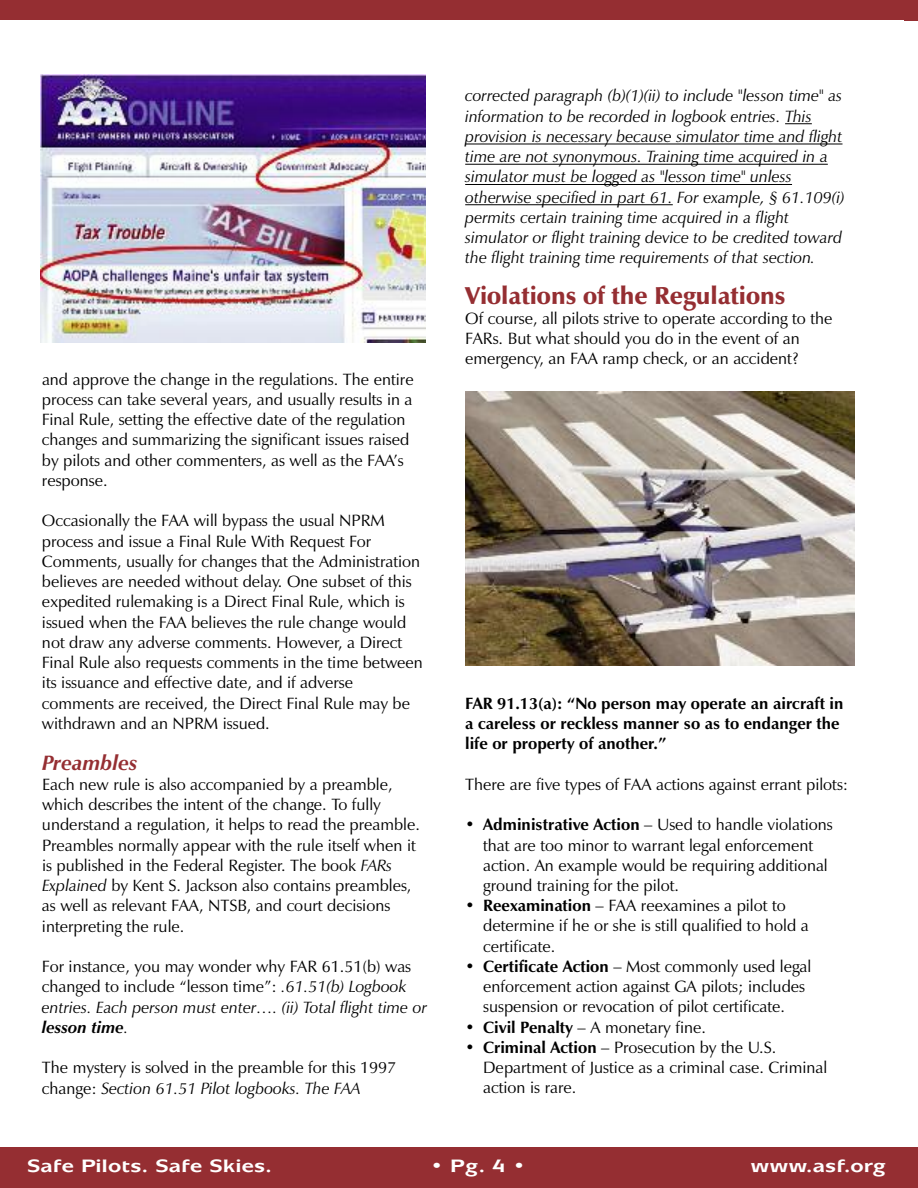
<style>
.page{position:relative;width:918px;height:1188px;background:#fff}
.page>*{position:absolute;margin:0;border:0;box-sizing:border-box;transform-origin:0 0}
.t1{font:900 24.75px "Zapf Humanist 601 BT";color:#952e32}
.t2{font:italic 700 21px "Zapf Humanist 601 BT";color:#952e32}
.t3{font:700 18px "Mixage IT Cby BT";color:#fff;scale:1.2 1}
.t4{font:16.5px/20.2px "Zapf Humanist 601 BT";color:#000}
.t5{font:italic 16.5px/20.2px "Zapf Humanist 601 BT";color:#000}
.t6{font:700 16.5px/20.2px "Zapf Humanist 601 BT";color:#000}
.s1{font-style:italic}
.s2{font-weight:700;font-style:italic}
.s3{font-weight:700}
</style>
<div class="page">
<img style="left:40px;top:74px;width:386px;height:269px">
<div style="left:0;top:1148px;width:918px;height:40px;background:#952e32"></div>
<div style="left:0;top:0;width:918px;height:20px;background:#952e32"></div>
<svg style="left:785px;top:123px;width:27px;height:1px"></svg>
<hr style="left:465px;top:144px;width:378px;height:1px;background:#000">
<hr style="left:465px;top:164px;width:363px;height:1px;background:#000">
<hr style="left:465px;top:184px;width:327px;height:1px;background:#000">
<hr style="left:465px;top:204px;width:208px;height:1px;background:#000">
<img style="left:465px;top:392px;width:389px;height:274px">
<p class="t4" style="left:42px;top:371px;width:373px">and approve the change in the regulations. The entire process can take several years, and usually results in a Final Rule, setting the effective date of the regulation changes and summarizing the significant issues raised by pilots and other commenters, as well as the FAA’s response.</p>
<p class="t4" style="left:42px;top:512px;width:383px">Occasionally the FAA will bypass the usual NPRM process and issue a Final Rule With Request For Comments, usually for changes that the Administration believes are needed without delay. One subset of this expedited rulemaking is a Direct Final Rule, which is issued when the FAA believes the rule change would not draw any adverse comments. However, a Direct Final Rule also requests comments in the time between its issuance and effective date, and if adverse comments are received, the Direct Final Rule may be withdrawn and an NPRM issued.</p>
<p class="t2" style="left:42px;top:754px;width:97px">Preambles</p>
<p class="t4" style="left:42px;top:776px;width:379px">Each new rule is also accompanied by a preamble, which describes the intent of the change. To fully understand a regulation, it helps to read the preamble.<br>Preambles normally appear with the rule itself when it is published in the Federal Register. The book <span class="s1">FARs Explained</span> by Kent S. Jackson also contains preambles, as well as relevant FAA, NTSB, and court decisions interpreting the rule.</p>
<p class="t4" style="left:42px;top:958px;width:387px">For instance, you may wonder why FAR 61.51(b) was changed to include “lesson time”: <span class="s1">.61.51(b) Logbook entries. Each person must enter…. (ii) Total flight time or </span><span class="s2">lesson time</span><span class="s1">.</span></p>
<p class="t4" style="left:42px;top:1059px;width:356px">The mystery is solved in the preamble for this 1997 change: <span class="s1">Section 61.51 Pilot logbooks. The FAA</span></p>
<p class="t5" style="left:465px;top:87px;width:381px">corrected paragraph (b)(1)(ii) to include "lesson time" as information to be recorded in logbook entries. This provision is necessary because simulator time and flight time are not synonymous. Training time acquired in a simulator must be logged as "lesson time" unless otherwise specified in part 61. For example, § 61.109(i) permits certain training time acquired in a flight simulator or flight training device to be credited toward the flight training time requirements of that section.</p>
<h1 class="t1" style="left:465px;top:285px;width:322px">Violations of the Regulations</h1>
<p class="t4" style="left:465px;top:310px;width:369px">Of course, all pilots strive to operate according to the<br>FARs. But what should you do in the event of an emergency, an FAA ramp check, or an accident?</p>
<p class="t6" style="left:465px;top:695px;width:380px">FAR 91.13(a): “No person may operate an aircraft in a careless or reckless manner so as to endanger the life or property of another.”</p>
<p class="t4" style="left:465px;top:776px;width:385px">There are five types of FAA actions against errant pilots:</p>
<p class="t4" style="left:483px;top:816px;width:351px;text-indent:-18px"><span class="s3">• Administrative Action</span> – Used to handle violations that are too minor to warrant legal enforcement action. An example would be requiring additional ground training for the pilot.</p>
<p class="t4" style="left:483px;top:897px;width:327px;text-indent:-18px"><span class="s3">• Reexamination</span> – FAA reexamines a pilot to determine if he or she is still qualified to hold a certificate.</p>
<p class="t4" style="left:483px;top:958px;width:330px;text-indent:-18px"><span class="s3">• Certificate Action</span> – Most commonly used legal enforcement action against GA pilots; includes suspension or revocation of pilot certificate.</p>
<p class="t4" style="left:465px;top:1019px;width:242px"><span class="s3">• Civil Penalty</span> – A monetary fine.</p>
<p class="t4" style="left:483px;top:1039px;width:346px;text-indent:-18px"><span class="s3">• Criminal Action</span> – Prosecution by the U.S.<br>Department of Justice as a criminal case. Criminal action is rare.</p>
<p class="t3" style="left:27px;top:1160px;width:206px">Safe Pilots. Safe Skies.</p>
<p class="t3" style="left:431px;top:1160px;width:81px">•Pg.4•</p>
<p class="t3" style="left:750px;top:1160px;width:114px">www.asf.org</p>
</div>
